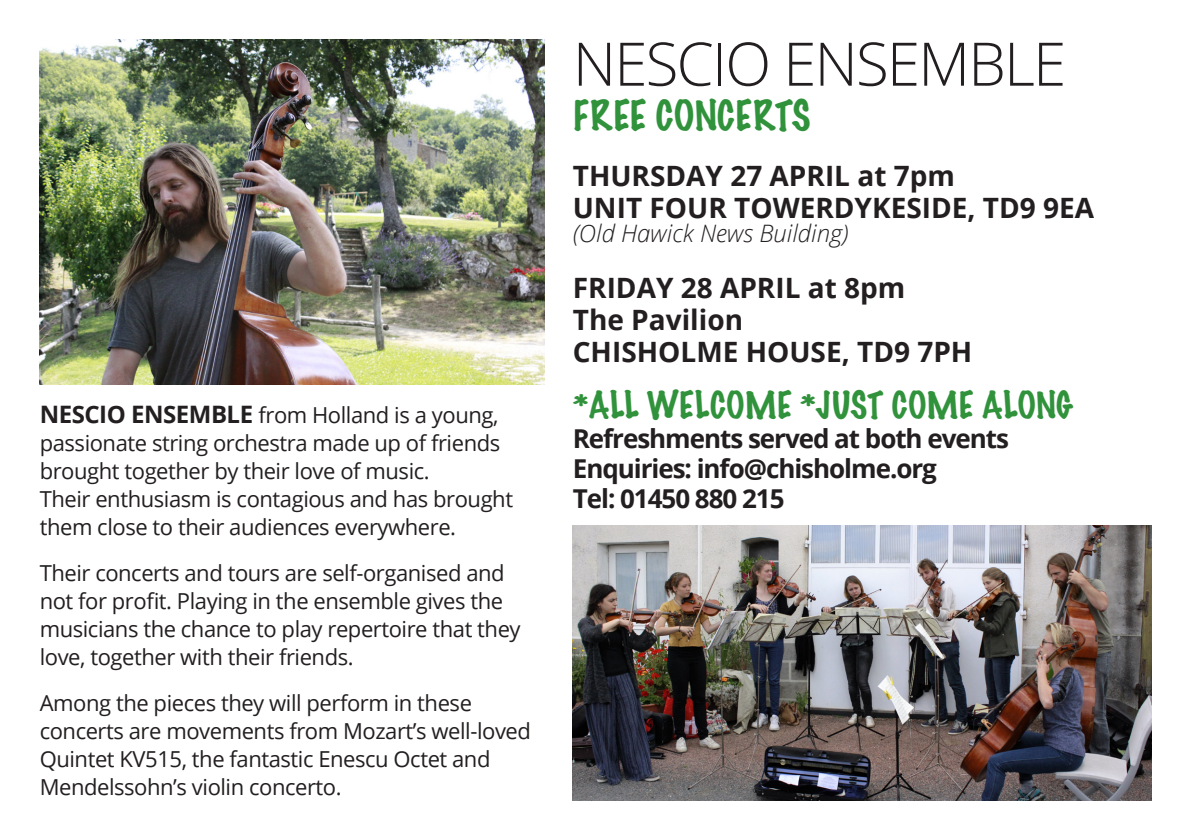
<style>
.page{position:relative;width:1191px;height:840px;background:#fff}
.page>*{position:absolute;margin:0;border:0;box-sizing:border-box;transform-origin:0 0}
.t1{font:300 60px "Open Sans";letter-spacing:-.03em;color:#231f20}
.t2{font:100 38px "Marker Felt";letter-spacing:.015em;color:#31923c}
.t3{font:100 34px "Marker Felt";color:#31923c}
.t4{font:700 28px/32px "Open Sans";color:#231f20}
.t5{font:700 26px/30px "Open Sans";letter-spacing:-.04em;color:#231f20}
.t6{font:italic 300 24px "Open Sans";color:#231f20}
.t7{font:22px/28px "Open Sans";letter-spacing:-.02em;color:#231f20}
.s1{font-weight:700;font-size:24px}
</style>
<div class="page">
<img style="left:40px;top:40px;width:504px;height:344px">
<img style="left:573px;top:525px;width:578px;height:274px">
<p class="t7" style="left:40px;top:400px;width:475px"><span class="s1">NESCIO ENSEMBLE</span> from Holland is a young, passionate string orchestra made up of friends brought together by their love of music.<br>Their enthusiasm is contagious and has brought them close to their audiences everywhere.</p>
<p class="t7" style="left:40px;top:558px;width:482px">Their concerts and tours are self-organised and not for profit. Playing in the ensemble gives the musicians the chance to play repertoire that they love, together with their friends.</p>
<p class="t7" style="left:40px;top:688px;width:493px">Among the pieces they will perform in these concerts are movements from Mozart’s well-loved Quintet KV515, the fantastic Enescu Octet and Mendelssohn’s violin concerto.</p>
<h1 class="t1" style="left:573px;top:21px;width:495px">NESCIO ENSEMBLE</h1>
<h2 class="t2" style="left:573px;top:97px;width:239px">FREE CONCERTS</h2>
<p class="t4" style="left:573px;top:159px;width:523px">THURSDAY 27 APRIL at 7pm<br>UNIT FOUR TOWERDYKESIDE, TD9 9EA</p>
<p class="t6" style="left:573px;top:216px;width:277px">(Old Hawick News Building)</p>
<p class="t4" style="left:573px;top:271px;width:401px">FRIDAY 28 APRIL at 8pm<br>The Pavilion<br>CHISHOLME HOUSE, TD9 7PH</p>
<h3 class="t3" style="left:573px;top:388px;width:501px">*ALL WELCOME *JUST COME ALONG</h3>
<p class="t5" style="left:573px;top:423px;width:438px">Refreshments served at both events<br>Enquiries: info@chisholme.org<br>Tel: 01450 880 215</p>
</div>
